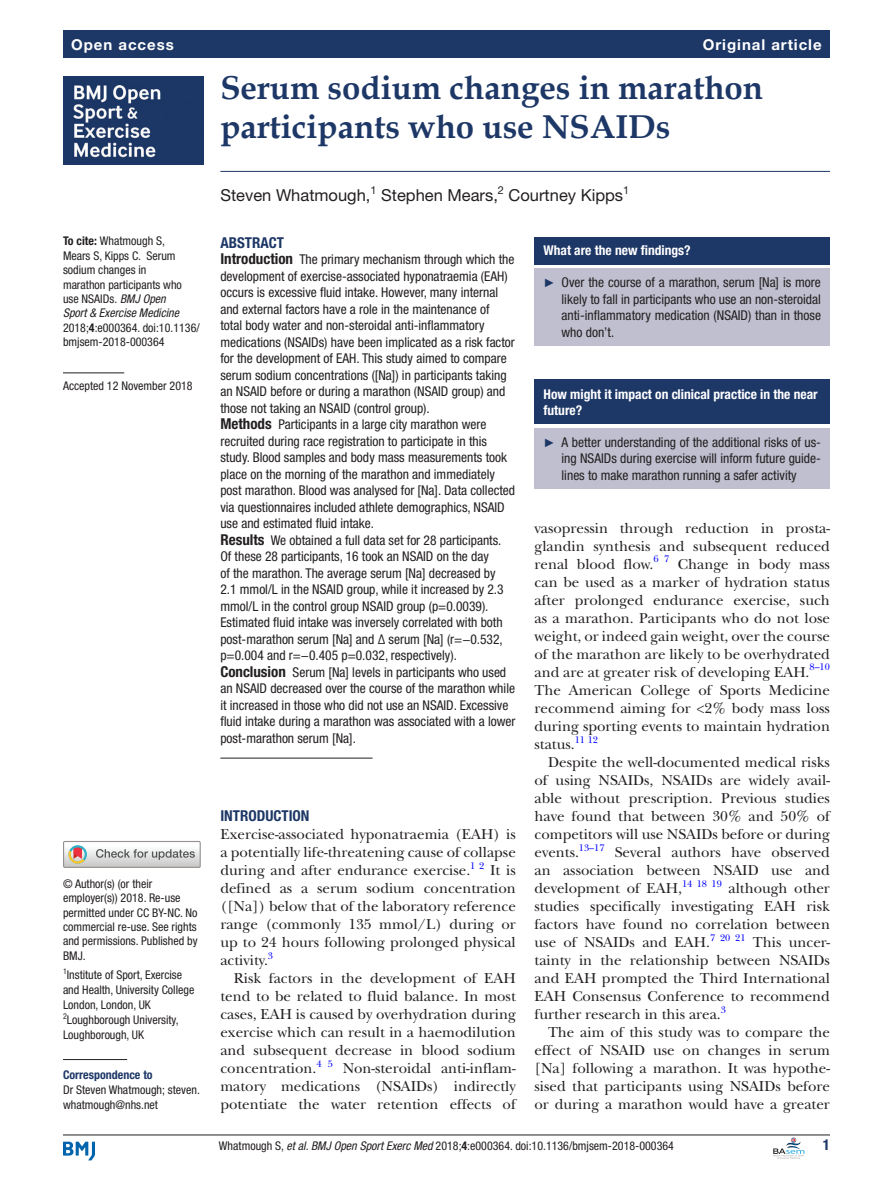
<style>
.page{position:relative;width:893px;height:1191px;background:#fff}
.page>*{position:absolute;margin:0;border:0;box-sizing:border-box;transform-origin:0 0}
.t1{font:700 33px/39px "Book Antiqua";color:#1d3766}
.t2{font:16.5px "Helvetica Neue LT Std";color:#231f20}
.t3{font:15px/18px "New Baskerville";color:#231f20;text-align:justify}
.t4{font:700 15px "Helvetica Neue LT Std";letter-spacing:.065em;color:#fff}
.t5{font:700 condensed 15px "Helvetica Neue LT Std";color:#1d3766}
.t6{font:condensed 13.5px/16.5px "Helvetica Neue LT Std";color:#231f20;text-align:justify}
.t7{font:700 condensed 13.5px/16.5px "Helvetica Neue LT Std";color:#fff}
.t8{font:condensed 12px/14.4px "Helvetica Neue LT Std";color:#231f20}
.t9{font:700 condensed 12px "Helvetica Neue LT Std";color:#1d3766}
.t10{font:10.95px "Helvetica Neue LT Std";color:#231f20}
.t11{font:9.9px "New Baskerville";color:#00f}
.t12{font:condensed 7.95px "Helvetica Neue LT Std";color:#231f20}
.s1{font-weight:700}
.s2{font-style:italic}
.s3{font-weight:700;font-size:15px}
.s4{font-family:"Arial";font-stretch:normal;font-size:12px;color:#1d3766}
</style>
<div class="page">
<hr style="left:63px;top:1134px;width:767px;height:1px;background:#231f20">
<svg style="left:63px;top:1141px;width:32px;height:19px"></svg>
<svg style="left:773px;top:1137px;width:31px;height:21px"></svg>
<div style="left:63px;top:31px;width:767px;height:27px;background:#1d3766"></div>
<hr style="left:220px;top:171px;width:610px;height:1px;background:#1d3766">
<hr style="left:63px;top:372px;width:61px;height:1px;background:#231f20">
<hr style="left:63px;top:1059px;width:64px;height:1px;background:#231f20">
<div style="left:63px;top:841px;width:138px;height:27px;border:1px solid #969090"></div>
<svg style="left:64px;top:841px;width:136px;height:26px"></svg>
<img style="left:63px;top:77px;width:140px;height:88px">
<div style="left:535px;top:237px;width:295px;height:27px;background:#1d3766"></div>
<div style="left:535px;top:268px;width:295px;height:78px;background:#bfbfcf"></div>
<div style="left:535px;top:380px;width:295px;height:44px;background:#1d3766"></div>
<div style="left:535px;top:428px;width:295px;height:61px;background:#bfbfcf"></div>
<hr style="left:220px;top:757px;width:153px;height:1px;background:#231f20">
<p class="t4" style="left:71px;top:35px;width:104px">Open access</p>
<p class="t4" style="left:703px;top:35px;width:120px">Original article</p>
<h1 class="t1" style="left:220px;top:68px;width:544px">Serum sodium changes in marathon participants who use NSAIDs</h1>
<p class="t8" style="left:63px;top:234px;width:138px"><span class="s1">To cite:</span> Whatmough S,<br>Mears S, Kipps C. Serum sodium changes in<br>marathon participants who use NSAIDs. <span class="s2">BMJ Open<br>Sport &amp; Exercise Medicine<br></span>2018;<span class="s1">4</span>:e000364. doi:10.1136/ bmjsem-2018-000364</p>
<p class="t8" style="left:63px;top:378px;width:131px">Accepted 12 November 2018</p>
<p class="t8" style="left:63px;top:876px;width:136px">© Author(s) (or their employer(s)) 2018. Re-use permitted under CC BY-NC. No commercial re-use. See rights and permissions. Published by<br>BMJ.</p>
<p class="t12" style="left:63px;top:966px;width:5px">1</p>
<p class="t8" style="left:63px;top:967px;width:133px;line-height:15px;text-indent:4px">Institute of Sport, Exercise and Health, University College<br>London, London, UK<br><sup>2</sup>Loughborough University,<br>Loughborough, UK</p>
<p class="t9" style="left:63px;top:1068px;width:91px">Correspondence to</p>
<p class="t8" style="left:63px;top:1082px;width:138px;line-height:15px">Dr Steven Whatmough; steven. whatmough@nhs.net</p>
<p class="t2" style="left:220px;top:185px;width:152px">Steven Whatmough,</p>
<p class="t10" style="left:370px;top:183px;width:8px">1</p>
<p class="t2" style="left:381px;top:185px;width:118px">Stephen Mears,</p>
<p class="t10" style="left:498px;top:183px;width:8px">2</p>
<p class="t2" style="left:509px;top:185px;width:116px">Courtney Kipps</p>
<p class="t10" style="left:623px;top:183px;width:8px">1</p>
<p class="t5" style="left:220px;top:233px;width:49px">Abstract</p>
<p class="t6" style="left:220px;top:251px;width:297px;text-align:left"><span class="s3">Introduction</span> The primary mechanism through which the development of exercise-associated hyponatraemia (EAH) occurs is excessive fluid intake. However, many internal and external factors have a role in the maintenance of<br>total body water and non-steroidal anti-inflammatory medications (NSAIDs) have been implicated as a risk factor for the development of EAH. This study aimed to compare serum sodium concentrations ([Na]) in participants taking an NSAID before or during a marathon (NSAID group) and those not taking an NSAID (control group).<br><span class="s3">Methods</span> Participants in a large city marathon were recruited during race registration to participate in this study. Blood samples and body mass measurements took place on the morning of the marathon and immediately post marathon. Blood was analysed for [Na]. Data collected via questionnaires included athlete demographics, NSAID use and estimated fluid intake.<br><span class="s3">Results</span> We obtained a full data set for 28 participants.<br>Of these 28 participants, 16 took an NSAID on the day<br>of the marathon. The average serum [Na] decreased by<br>2.1 mmol/L in the NSAID group, while it increased by 2.3 mmol/L in the control group NSAID group (p=0.0039).<br>Estimated fluid intake was inversely correlated with both post-marathon serum [Na] and ∆ serum [Na] (r=−0.532, p=0.004 and r=−0.405 p=0.032, respectively).<br><span class="s3">Conclusion</span> Serum [Na] levels in participants who used an NSAID decreased over the course of the marathon while it increased in those who did not use an NSAID. Excessive fluid intake during a marathon was associated with a lower post-marathon serum [Na].</p>
<p class="t5" style="left:220px;top:807px;width:91px">Introduction</p>
<p class="t3" style="left:220px;top:825px;width:297px">Exercise-associated hyponatraemia (EAH) is a potentially life-threatening cause of collapse during and after endurance exercise.</p>
<p class="t11" style="left:470px;top:859px;width:16px">1 2</p>
<p class="t3" style="left:220px;top:861px;width:297px;text-indent:270px">It is defined as a serum sodium concentration ([Na]) below that of the laboratory reference range (commonly 135 mmol/L) during or up to 24 hours following prolonged physical activity.</p>
<p class="t11" style="left:268px;top:949px;width:7px">3</p>
<p class="t3" style="left:220px;top:969px;width:297px;text-indent:14px">Risk factors in the development of EAH tend to be related to fluid balance. In most cases, EAH is caused by overhydration during exercise which can result in a haemodilution and subsequent decrease in blood sodium concentration.</p>
<p class="t11" style="left:316px;top:1057px;width:18px">4 5</p>
<p class="t3" style="left:220px;top:1059px;width:297px;text-indent:122px">Non-steroidal anti-inflam&shy;matory medications (NSAIDs) indirectly potentiate the water retention effects of</p>
<p class="t7" style="left:544px;top:242px;width:149px">What are the new findings?</p>
<p class="t6" style="left:562px;top:274px;width:261px;text-indent:-18px"><span class="s4">►</span> Over the course of a marathon, serum [Na] is more likely to fall in participants who use an non-steroidal anti-inflammatory medication (NSAID) than in those who don’t.</p>
<p class="t7" style="left:544px;top:385px;width:276px">How might it impact on clinical practice in the near future?</p>
<p class="t6" style="left:562px;top:434px;width:261px;text-indent:-18px"><span class="s4">►</span> A better understanding of the additional risks of us&shy;ing NSAIDs during exercise will inform future guide&shy;lines to make marathon running a safer activity</p>
<p class="t3" style="left:535px;top:519px;width:297px">vasopressin through reduction in prosta&shy;glandin synthesis and subsequent reduced renal blood flow.<sup>6</sup> <sup>7</sup></p>
<p class="t3" style="left:535px;top:555px;width:297px;text-indent:143px">Change in body mass can be used as a marker of hydration status after prolonged endurance exercise, such as a marathon. Participants who do not lose weight, or indeed gain weight, over the course of the marathon are likely to be overhydrated and are at greater risk of developing EAH.</p>
<p class="t11" style="left:809px;top:661px;width:22px">8–10</p>
<p class="t3" style="left:535px;top:681px;width:297px">The American College of Sports Medicine recommend aiming for &lt;2% body mass loss during sporting events to maintain hydration status.</p>
<p class="t11" style="left:575px;top:733px;width:25px">11 12</p>
<p class="t3" style="left:535px;top:753px;width:297px;text-indent:14px">Despite the well-documented medical risks of using NSAIDs, NSAIDs are widely avail&shy;able without prescription. Previous studies have found that between 30% and 50% of competitors will use NSAIDs before or during events.</p>
<p class="t11" style="left:579px;top:841px;width:27px">13–17</p>
<p class="t3" style="left:535px;top:843px;width:297px;text-indent:80px">Several authors have observed an association between NSAID use and development of EAH,</p>
<p class="t11" style="left:682px;top:877px;width:41px">14 18 19</p>
<p class="t3" style="left:535px;top:879px;width:297px;text-indent:194px">although other studies specifically investigating EAH risk factors have found no correlation between use of NSAIDs and EAH.</p>
<p class="t11" style="left:710px;top:931px;width:37px">7 20 21</p>
<p class="t3" style="left:535px;top:933px;width:297px;text-indent:218px">This uncer&shy;tainty in the relationship between NSAIDs and EAH prompted the Third International EAH Consensus Conference to recommend further research in this area.</p>
<p class="t11" style="left:721px;top:1003px;width:7px">3</p>
<p class="t3" style="left:535px;top:1023px;width:297px;text-indent:14px">The aim of this study was to compare the effect of NSAID use on changes in serum [Na] following a marathon. It was hypothe&shy;sised that participants using NSAIDs before or during a marathon would have a greater</p>
<p class="t8" style="left:219px;top:1138px;width:456px">Whatmough S, <span class="s2">et al</span>. <span class="s2">BMJ Open Sport Exerc Med</span> 2018;<span class="s1">4</span>:e000364. doi:10.1136/bmjsem-2018-000364</p>
<p class="t5" style="left:823px;top:1135px;width:9px">1</p>
</div>
